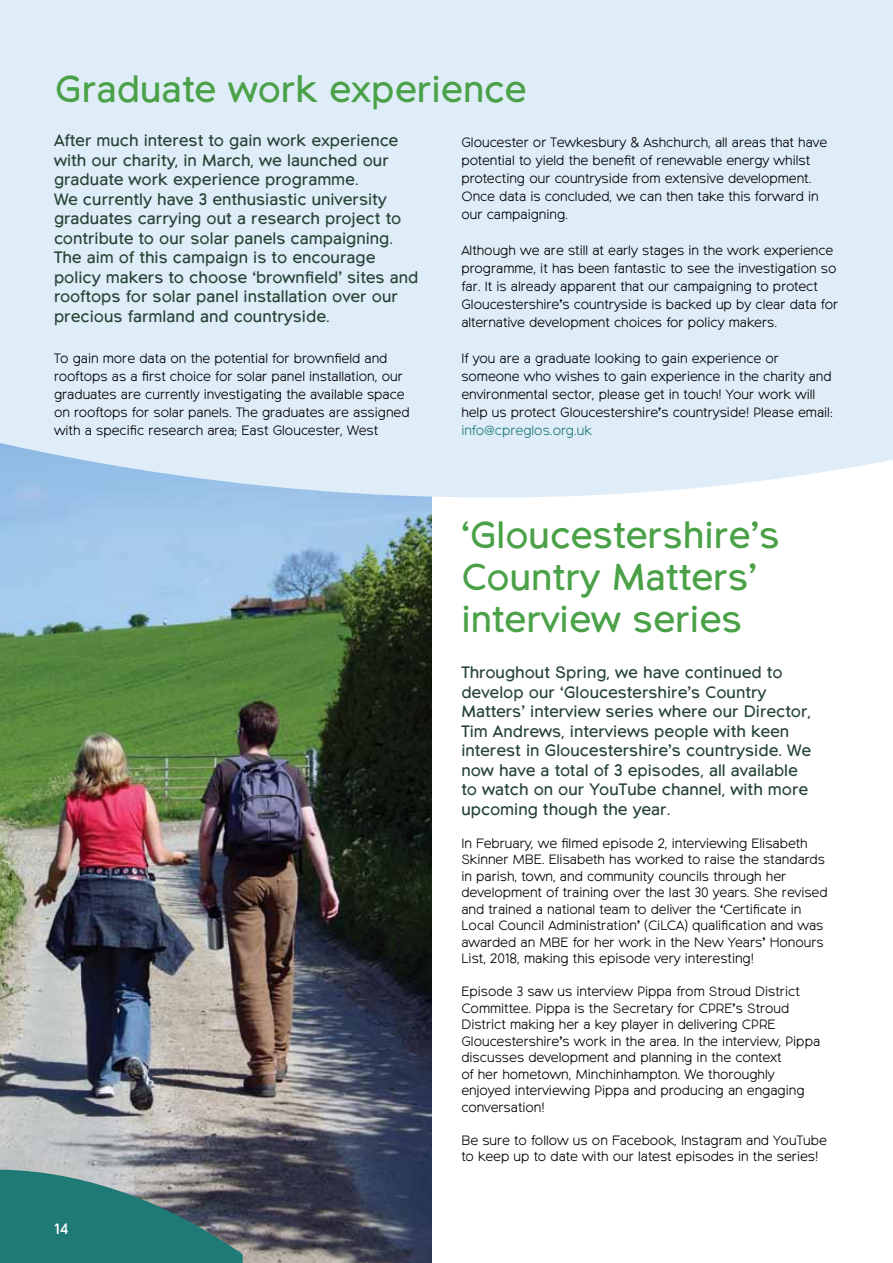
<style>
.page{position:relative;width:893px;height:1263px;background:#fff}
.page>*{position:absolute;margin:0;border:0;box-sizing:border-box;transform-origin:0 0}
.t1{font:37.5px/42px "Northwoods";color:#4aa147}
.t2{font:16.5px/19.5px "Northwoods";color:#264435}
.t3{font:15px "Northwoods";color:#fff}
.t4{font:300 13.5px/18px "Northwoods";color:#000}
.t5{font:300 13.5px "Northwoods";color:#1f7a75}
</style>
<div class="page">
<img style="left:0;top:585px;width:432px;height:678px">
<svg style="left:0;top:1161px;width:243px;height:102px;background:#447e7c"></svg>
<svg style="left:0;top:0;width:893px;height:585px;background:#dbeaf6"></svg>
<h1 class="t1" style="left:55px;top:69px;width:473px">Graduate work experience</h1>
<p class="t2" style="left:54px;top:131px;width:366px">After much interest to gain work experience with our charity, in March, we launched our graduate work experience programme.<br>We currently have 3 enthusiastic university graduates carrying out a research project to contribute to our solar panels campaigning.<br>The aim of this campaign is to encourage policy makers to choose ‘brownfield’ sites and rooftops for solar panel installation over our precious farmland and countryside.</p>
<p class="t4" style="left:54px;top:350px;width:357px">To gain more data on the potential for brownfield and rooftops as a first choice for solar panel installation, our graduates are currently investigating the available space on rooftops for solar panels. The graduates are assigned with a specific research area; East Gloucester, West</p>
<p class="t4" style="left:461px;top:134px;width:367px">Gloucester or Tewkesbury &amp; Ashchurch, all areas that have potential to yield the benefit of renewable energy whilst protecting our countryside from extensive development.<br>Once data is concluded, we can then take this forward in our campaigning.</p>
<p class="t4" style="left:461px;top:242px;width:378px">Although we are still at early stages in the work experience programme, it has been fantastic to see the investigation so far. It is already apparent that our campaigning to protect Gloucestershire’s countryside is backed up by clear data for alternative development choices for policy makers.</p>
<p class="t4" style="left:461px;top:350px;width:373px">If you are a graduate looking to gain experience or someone who wishes to gain experience in the charity and environmental sector, please get in touch! Your work will help us protect Gloucestershire’s countryside! Please email:</p>
<p class="t5" style="left:461px;top:422px;width:132px">info@cpreglos.org.uk</p>
<p class="t3" style="left:54px;top:1220px;width:15px">14</p>
<h1 class="t1" style="left:461px;top:515px;width:320px">‘Gloucestershire’s<br>Country Matters’ interview series</h1>
<p class="t2" style="left:461px;top:663px;width:351px">Throughout Spring, we have continued to develop our ‘Gloucestershire’s Country Matters’ interview series where our Director, Tim Andrews, interviews people with keen interest in Gloucestershire’s countryside. We now have a total of 3 episodes, all available to watch on our YouTube channel, with more upcoming though the year.</p>
<p class="t4" style="left:461px;top:835px;width:368px;line-height:16.5px">In February, we filmed episode 2, interviewing Elisabeth Skinner MBE. Elisabeth has worked to raise the standards in parish, town, and community councils through her development of training over the last 30 years. She revised and trained a national team to deliver the ‘Certificate in Local Council Administration’ (CiLCA) qualification and was awarded an MBE for her work in the New Years’ Honours List, 2018, making this episode very interesting!</p>
<p class="t4" style="left:461px;top:984px;width:360px;line-height:16.5px">Episode 3 saw us interview Pippa from Stroud District Committee. Pippa is the Secretary for CPRE’s Stroud District making her a key player in delivering CPRE Gloucestershire’s work in the area. In the interview, Pippa discusses development and planning in the context<br>of her hometown, Minchinhampton. We thoroughly enjoyed interviewing Pippa and producing an engaging conversation!</p>
<p class="t4" style="left:461px;top:1132px;width:367px;line-height:16.5px">Be sure to follow us on Facebook, Instagram and YouTube to keep up to date with our latest episodes in the series!</p>
</div>
